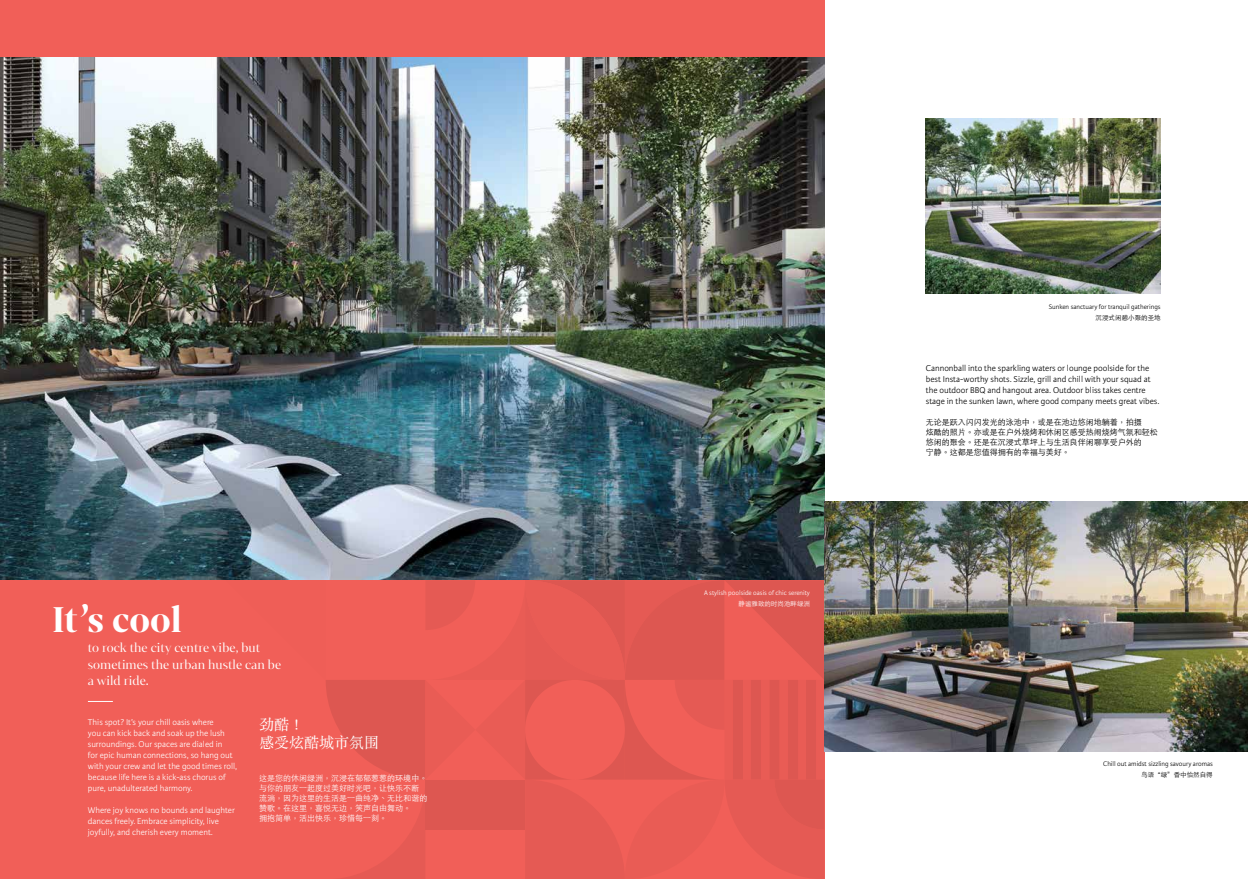
<style>
.page{position:relative;width:1248px;height:879px;background:#fff}
.page>*{position:absolute;margin:0;border:0;box-sizing:border-box;transform-origin:0 0}
.t1{font:700 38.4px "Mixta Sharp";color:#fff}
.t2{font:15px/18px "ST Songti TC Regular";color:#fff}
.t3{font:13.6px/16.3px "Mixta Didone";color:#fff}
.t4{font:300 9px/11px "Karmina Sans";color:#fff}
.t5{font:300 9px/11px "Karmina Sans";color:#000}
.t6{font:300 8px/10px "ST Heiti TC";color:#000}
.t7{font:300 8px/10px "ST Heiti TC";color:#fff}
.t8{font:300 7px "Karmina Sans";color:#000}
.t9{font:300 7px "Karmina Sans";color:#fff}
.t10{font:300 6.5px "ST Heiti TC";color:#000}
.t11{font:300 6.5px "ST Heiti TC";color:#fff}
</style>
<div class="page">
<div style="left:0;top:0;width:824px;height:879px;background:#f15f58"></div>
<svg style="left:326px;top:580px;width:498px;height:299px"></svg>
<img style="left:0;top:58px;width:824px;height:522px">
<img style="left:824px;top:501px;width:423px;height:250px">
<img style="left:925px;top:119px;width:235px;height:174px">
<svg style="left:88px;top:701px;width:25px;height:1px"></svg>
<h1 class="t1" style="left:52px;top:597px;width:131px">It’s cool</h1>
<h3 class="t3" style="left:88px;top:640px;width:195px">to rock the city centre vibe, but sometimes the urban hustle can be a wild ride.</h3>
<p class="t4" style="left:88px;top:716px;width:151px">This spot? It’s your chill oasis where<br>you can kick back and soak up the lush surroundings. Our spaces are dialed in<br>for epic human connections, so hang out with your crew and let the good times roll, because life here is a kick-ass chorus of pure, unadulterated harmony.</p>
<p class="t4" style="left:88px;top:804px;width:148px">Where joy knows no bounds and laughter dances freely. Embrace simplicity, live joyfully, and cherish every moment.</p>
<h2 class="t2" style="left:259px;top:714px;width:121px">劲酷！<br>感受炫酷城市氛围</h2>
<p class="t7" style="left:259px;top:772px;width:169px">这是您的休闲绿洲，沉浸在郁郁葱葱的环境中。与你的朋友一起度过美好时光吧，让快乐不断流淌，因为这里的生活是一曲纯净、无比和谐的赞歌。在这里，喜悦无边，笑声自由舞动。<br>拥抱简单，活出快乐，珍惜每一刻。</p>
<p class="t9" style="left:704px;top:589px;width:107px">A stylish poolside oasis of chic serenity</p>
<p class="t11" style="left:738px;top:598px;width:73px">静谧雅致的时尚池畔绿洲</p>
<p class="t8" style="left:1048px;top:303px;width:113px">Sunken sanctuary for tranquil gatherings</p>
<p class="t10" style="left:1095px;top:312px;width:66px">沉浸式闲憩小聚的圣地</p>
<p class="t5" style="left:925px;top:363px;width:235px">Cannonball into the sparkling waters or lounge poolside for the best Insta-worthy shots. Sizzle, grill and chill with your squad at the outdoor BBQ and hangout area. Outdoor bliss takes centre stage in the sunken lawn, where good company meets great vibes.</p>
<p class="t6" style="left:925px;top:416px;width:234px">无论是跃入闪闪发光的泳池中，或是在池边悠闲地躺着，拍摄<br>炫酷的照片。亦或是在户外烧烤和休闲区感受热闹烧烤气氛和轻松悠闲的聚会。还是在沉浸式草坪上与生活良伴闲聊享受户外的<br>宁静。这都是您值得拥有的幸福与美好。</p>
<p class="t8" style="left:1103px;top:760px;width:111px">Chill out amidst sizzling savoury aromas</p>
<p class="t10" style="left:1141px;top:769px;width:73px">鸟语“绿”香中怡然自得</p>
</div>
